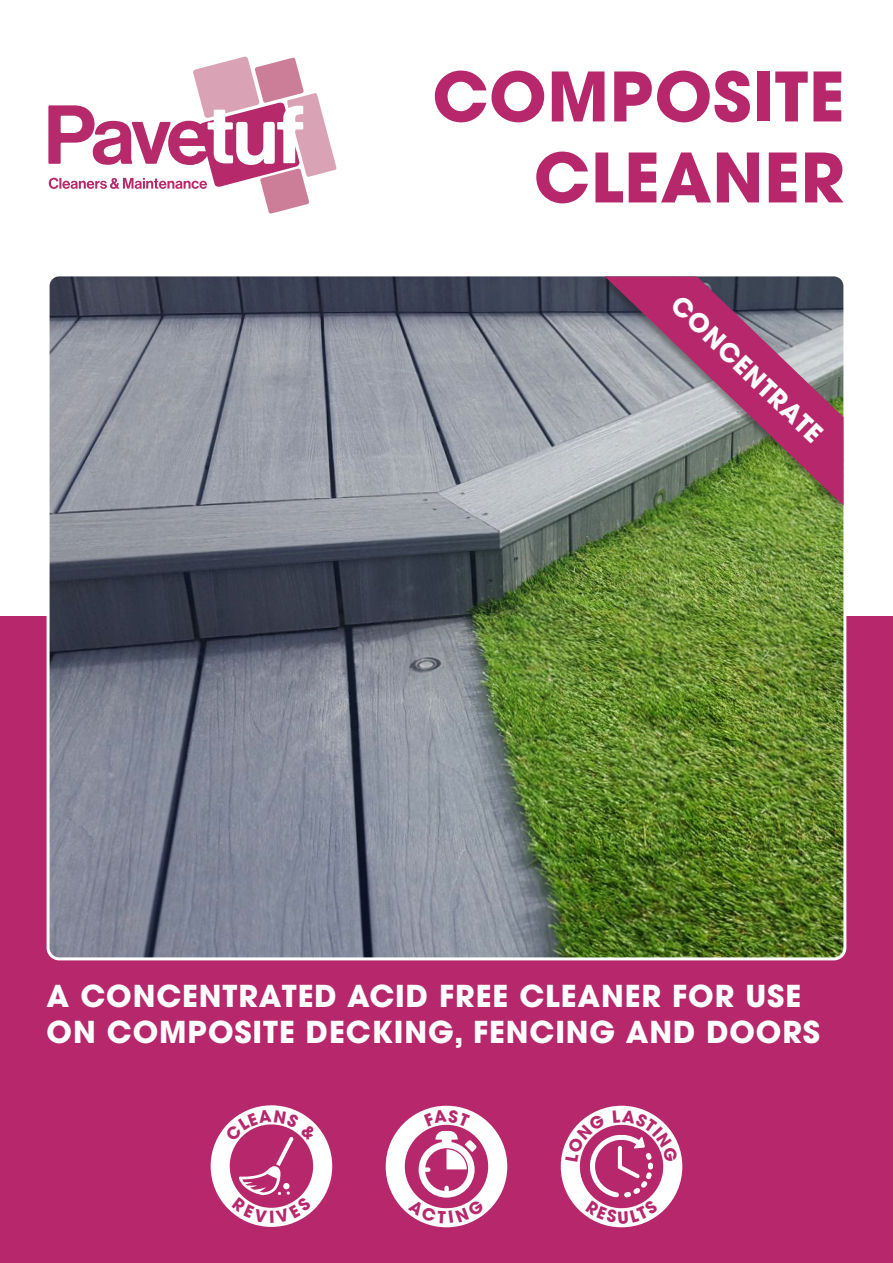
<style>
.page{position:relative;width:893px;height:1263px;background:#fff}
.page>*{position:absolute;margin:0;border:0;box-sizing:border-box;transform-origin:0 0}
.t1{font:700 67.5px/81px "ITC Avant Garde Pro";letter-spacing:.01em;color:#b6276b;text-align:right}
.t2{font:700 30px/36px "ITC Avant Garde Pro";letter-spacing:.03em;color:#fff}
.t3{font:700 25.5px "ITC Avant Garde Pro";color:#fff}
</style>
<div class="page">
<div style="left:0;top:617px;width:893px;height:646px;background:#b6276b"></div>
<svg style="left:48px;top:57px;width:289px;height:157px"></svg>
<img style="left:48px;top:277px;width:797px;height:682px">
<div style="left:598px;top:275px;width:247px;height:238px;background:#221f1f;opacity:.4"></div>
<svg style="left:605px;top:277px;width:238px;height:229px;background:#93707c"></svg>
<svg style="left:384px;top:1104px;width:125px;height:125px;background:#f4e0ea"></svg>
<div style="left:383px;top:1103px;width:127px;height:127px;border:3px solid #b6276b;border-radius:50%"></div>
<svg style="left:209px;top:1104px;width:125px;height:124px;background:#f6e5ed"></svg>
<div style="left:208px;top:1102px;width:127px;height:128px;border:3px solid #b6276b;border-radius:50%"></div>
<svg style="left:559px;top:1104px;width:125px;height:125px"></svg>
<div style="left:558px;top:1103px;width:127px;height:127px;border:3px solid #b6276b;border-radius:50%"></div>
<svg style="left:408px;top:1110px;width:77px;height:113px"></svg>
<svg style="left:224px;top:1109px;width:94px;height:115px"></svg>
<svg style="left:565px;top:1110px;width:113px;height:114px"></svg>
<h1 class="t1" style="left:432px;top:61px;width:414px">COMPOSITE<br>CLEANER</h1>
<p class="t3" style="left:682px;top:293px;width:200px;rotate:44deg">CONCENTRATE</p>
<p class="t2" style="left:47px;top:980px;width:775px">A CONCENTRATED ACID FREE CLEANER FOR USE<br>ON COMPOSITE DECKING, FENCING AND DOORS</p>
</div>
